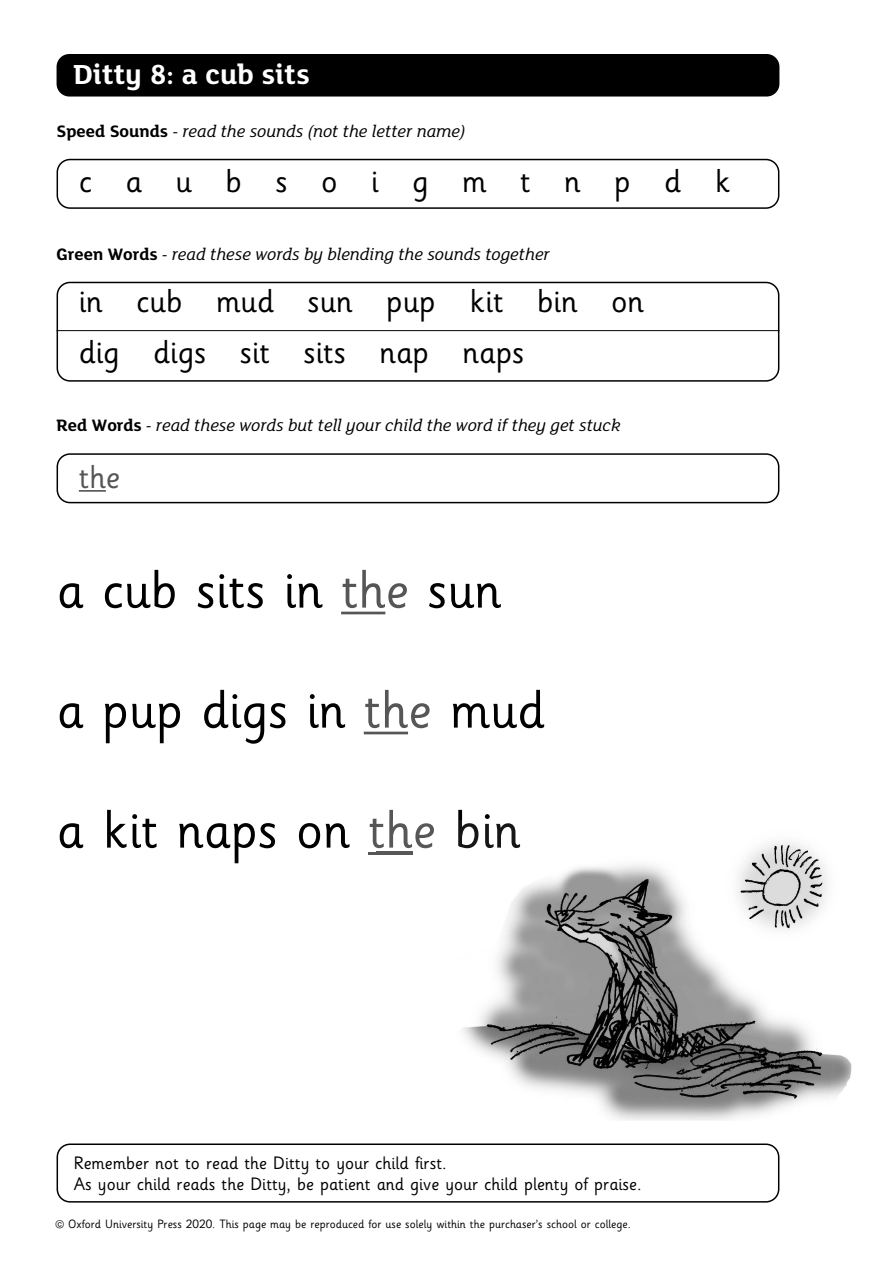
<style>
.page{position:relative;width:893px;height:1263px;background:#fff}
.page>*{position:absolute;margin:0;border:0;box-sizing:border-box;transform-origin:0 0}
.t1{font:54px "Sassoon Infant Std";color:#000}
.t2{font:33px/51px "Sassoon Infant Std";color:#000}
.t3{font:33px "Sassoon Infant Std";color:#565656}
.t4{font:700 30px "FS Lola";color:#fff}
.t5{font:italic 18px "FS Lola";color:#000}
.t6{font:18px/21px "Sassoon Infant Std";color:#000}
.t7{font:12px "Sassoon Infant Std";color:#000}
.s1{font-weight:700;font-style:normal}
.s2{color:#565656}
</style>
<div class="page">
<div style="left:57px;top:1143px;width:722px;height:59px;border:2px solid #000;border-radius:13px"></div>
<div style="left:57px;top:159px;width:722px;height:50px;border:2px solid #000;border-radius:13px"></div>
<div style="left:57px;top:453px;width:722px;height:50px;border:2px solid #000;border-radius:13px"></div>
<div style="left:57px;top:54px;width:722px;height:43px;background:#000;border-radius:13px"></div>
<hr style="left:79px;top:490px;width:27px;height:2px;background:#565656">
<hr style="left:341px;top:612px;width:44px;height:2px;background:#565656">
<hr style="left:364px;top:732px;width:44px;height:2px;background:#565656">
<hr style="left:368px;top:852px;width:44px;height:2px;background:#565656">
<img style="left:377px;top:842px;width:475px;height:278px">
<img style="left:377px;top:852px;width:35px;height:2px">
<img style="left:377px;top:820px;width:35px;height:28px">
<img style="left:415px;top:823px;width:19px;height:25px">
<img style="left:436px;top:820px;width:84px;height:28px">
<div style="left:57px;top:282px;width:722px;height:100px;border:2px solid #000;border-radius:13px"></div>
<hr style="left:57px;top:330px;width:722px;height:1px;background:#000">
<h3 class="t4" style="left:74px;top:53px;width:238px">Ditty 8: a cub sits</h3>
<p class="t5" style="left:57px;top:119px;width:410px"><span class="s1">Speed Sounds</span> - read the sounds (not the letter name)</p>
<h2 class="t2" style="left:79px;top:156px;width:654px">c a u b s o i g m t n p d k</h2>
<p class="t5" style="left:57px;top:242px;width:495px"><span class="s1">Green Words</span> - read these words by blending the sounds together</p>
<h2 class="t2" style="left:79px;top:276px;width:567px">in cub mud sun pup kit bin on dig digs sit sits nap naps</h2>
<p class="t5" style="left:57px;top:413px;width:566px"><span class="s1">Red Words</span> - read these words but tell your child the word if they get stuck</p>
<h2 class="t3" style="left:79px;top:456px;width:43px">the</h2>
<h1 class="t1" style="left:57px;top:557px;width:446px">a cub sits in <span class="s2">the</span> sun</h1>
<h1 class="t1" style="left:57px;top:677px;width:490px">a pup digs in <span class="s2">the</span> mud</h1>
<h1 class="t1" style="left:57px;top:797px;width:466px">a kit naps on <span class="s2">e</span> bin</h1>
<p class="t6" style="left:74px;top:1152px;width:569px">Remember not to read the Ditty to your child first.<br>As your child reads the Ditty, be patient and give your child plenty of praise.</p>
<p class="t7" style="left:56px;top:1217px;width:577px">© Oxford University Press 2020. This page may be reproduced for use solely within the purchaser’s school or college.</p>
</div>
